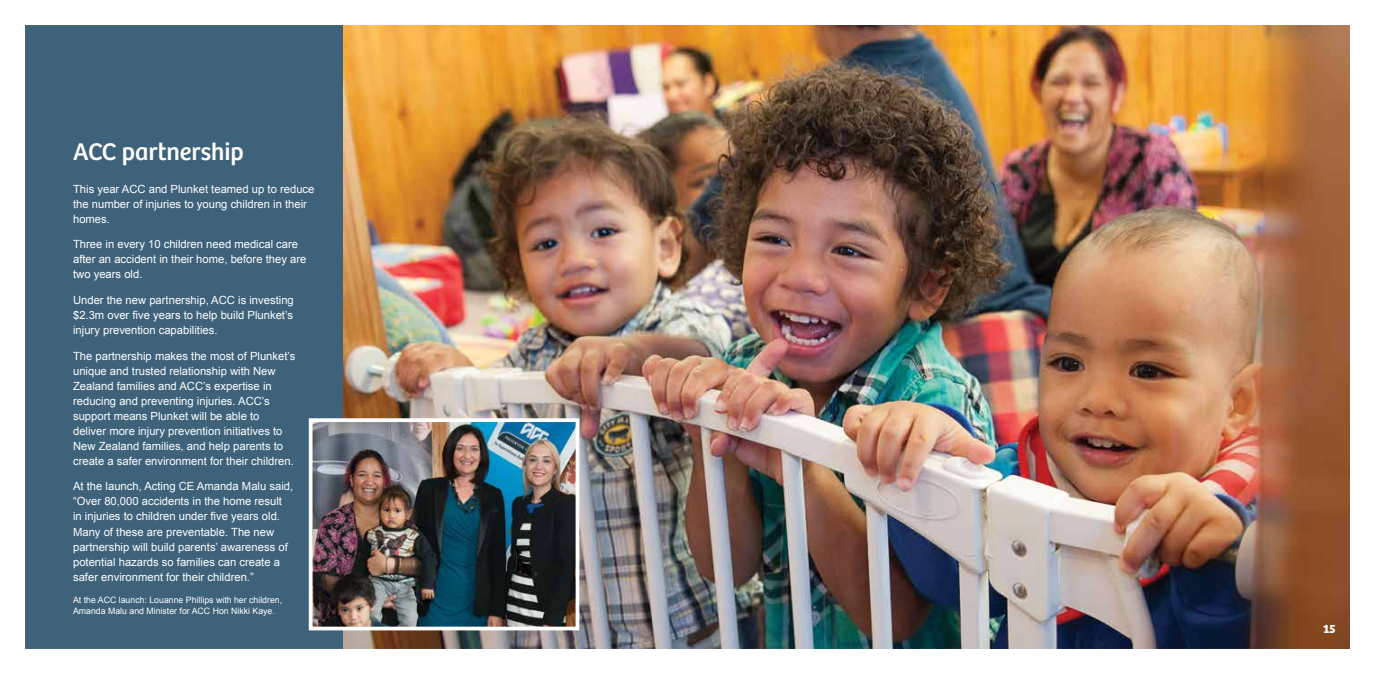
<style>
.page{position:relative;width:1375px;height:674px;background:#fff}
.page>*{position:absolute;margin:0;border:0;box-sizing:border-box;transform-origin:0 0}
.t1{font:25px "Bree";color:#fff}
.t2{font:700 12.5px "Bree";color:#fff}
.t3{font:11.25px/15px "Arial";color:#fff}
.t4{font:8.75px/11.2px "Arial";color:#fff}
</style>
<div class="page">
<div style="left:12px;top:12px;width:1350px;height:649px;background:#3e627a"></div>
<img style="left:344px;top:26px;width:1005px;height:621px">
<div style="left:0;top:0;width:1375px;height:673px;border:25px solid #fff"></div>
<img style="left:314px;top:423px;width:260px;height:202px">
<div style="left:309px;top:418px;width:270px;height:212px;border:4px solid #fff"></div>
<h1 class="t1" style="left:73px;top:136px;width:172px">ACC partnership</h1>
<p class="t3" style="left:73px;top:181px;width:243px">This year ACC and Plunket teamed up to reduce the number of injuries to young children in their homes.</p>
<p class="t3" style="left:73px;top:237px;width:235px">Three in every 10 children need medical care after an accident in their home, before they are two years old.</p>
<p class="t3" style="left:73px;top:292px;width:222px;text-align:justify">Under the new partnership, ACC is investing $2.3m over five years to help build Plunket’s injury prevention capabilities.</p>
<p class="t3" style="left:73px;top:348px;width:224px">The partnership makes the most of Plunket’s unique and trusted relationship with New Zealand families and ACC’s expertise in reducing and preventing injuries. ACC’s support means Plunket will be able to<br>deliver more injury prevention initiatives to New Zealand families, and help parents to create a safer environment for their children.</p>
<p class="t3" style="left:73px;top:479px;width:222px">At the launch, Acting CE Amanda Malu said, “Over 80,000 accidents in the home result in injuries to children under five years old.<br>Many of these are preventable. The new partnership will build parents’ awareness of potential hazards so families can create a safer environment for their children.”</p>
<p class="t4" style="left:73px;top:593px;width:211px">At the ACC launch: Louanne Phillips with her children,<br>Amanda Malu and Minister for ACC Hon Nikki Kaye.</p>
<p class="t2" style="left:1323px;top:621px;width:14px">15</p>
</div>
